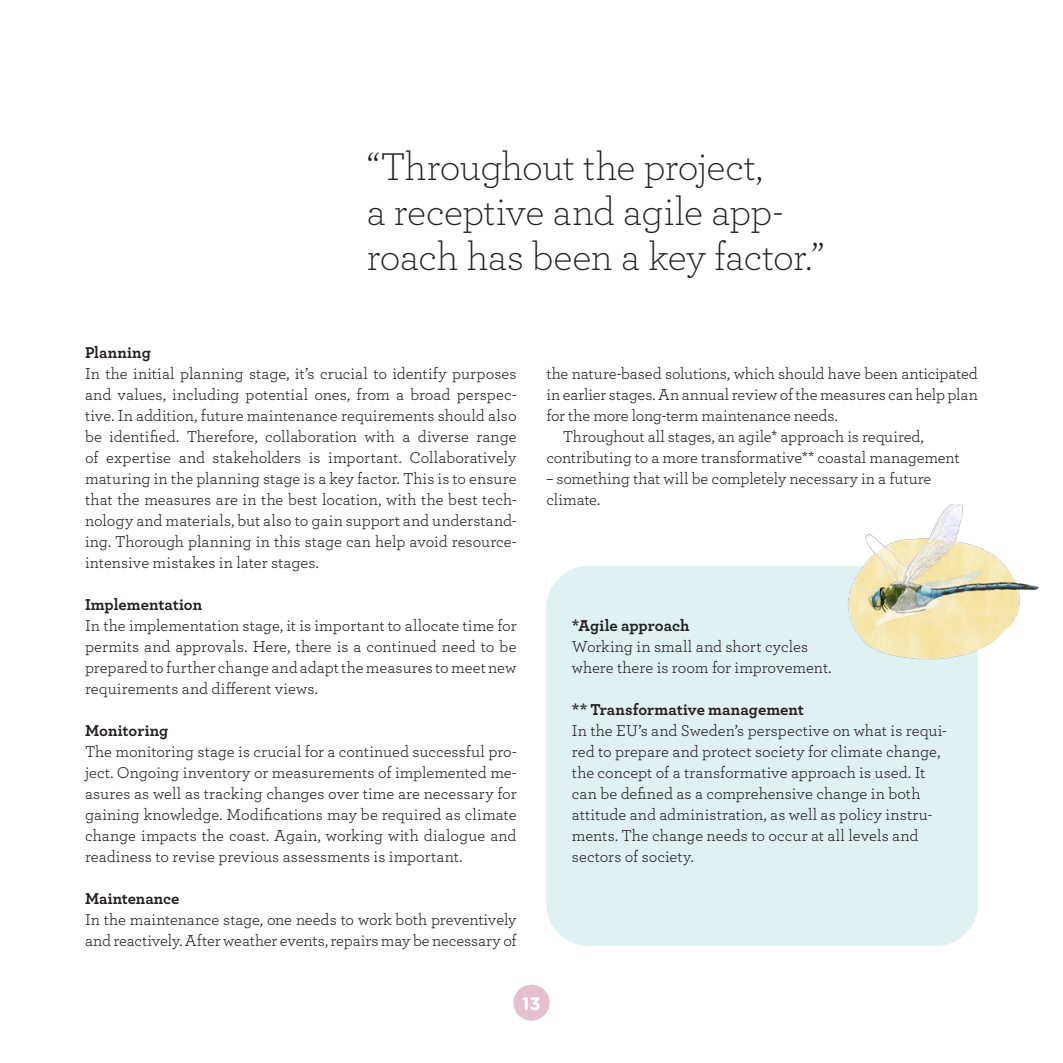
<style>
.page{position:relative;width:1063px;height:1063px;background:#fff}
.page>*{position:absolute;margin:0;border:0;box-sizing:border-box;transform-origin:0 0}
.t1{font:300 40.5px/45px "Archer";letter-spacing:-.015em;color:#231f20}
.t2{font:700 18px "Gotham Rounded";color:#fff}
.Archer_marginaljusterat{font:16.5px/21px "Archer";color:#231f20;text-align:justify}
.Indrag_Archer{font:16.5px/21px "Archer";letter-spacing:-.01em;color:#231f20}
.Archer_marginaljusterat-2{font:700 16.5px "Archer";color:#231f20}
.Archer_bröd{font:700 16.5px "Archer";color:#231f20}
</style>
<div class="page">
<div style="left:513px;top:985px;width:37px;height:36px;background:#e5c0cf;border-radius:50%"></div>
<div style="left:546px;top:566px;width:432px;height:380px;background:#e0f1f2;border-radius:43px"></div>
<img style="left:848px;top:505px;width:191px;height:155px">
<h1 class="t1" style="left:367px;top:143px;width:459px">“Throughout the project,<br>a receptive and agile app&shy;roach has been a key factor.”</h1>
<p class="Archer_marginaljusterat-2" style="left:85px;top:340px;width:67px">Planning</p>
<p class="Archer_marginaljusterat" style="left:85px;top:362px;width:433px">In the initial planning stage, it’s crucial to identify purposes and values, including potential ones, from a broad perspec&shy;tive. In addition, future maintenance requirements should also be identified. Therefore, collaboration with a diverse range of expertise and stakeholders is important. Collaboratively maturing in the planning stage is a key factor. This is to ensure that the measures are in the best location, with the best tech&shy;nology and materials, but also to gain support and understand&shy;ing. Thorough planning in this stage can help avoid resource&shy;intensive mistakes in later stages.</p>
<p class="Archer_bröd" style="left:85px;top:592px;width:119px">Implementation</p>
<p class="Archer_marginaljusterat" style="left:85px;top:614px;width:433px">In the implementation stage, it is important to allocate time for permits and approvals. Here, there is a continued need to be prepared to further change and adapt the measures to meet new requirements and different views.</p>
<p class="Archer_marginaljusterat-2" style="left:85px;top:718px;width:85px">Monitoring</p>
<p class="Archer_marginaljusterat" style="left:85px;top:740px;width:433px">The monitoring stage is crucial for a continued successful pro&shy;ject. Ongoing inventory or measurements of implemented me&shy;asures as well as tracking changes over time are necessary for gaining knowledge. Modifications may be required as climate change impacts the coast. Again, working with dialogue and readiness to revise previous assessments is important.</p>
<p class="Archer_marginaljusterat-2" style="left:85px;top:886px;width:96px">Maintenance</p>
<p class="Archer_marginaljusterat" style="left:85px;top:908px;width:433px">In the maintenance stage, one needs to work both preventively and reactively. After weather events, repairs may be necessary of</p>
<p class="Archer_marginaljusterat" style="left:546px;top:362px;width:433px">the nature-based solutions, which should have been anticipated in earlier stages. An annual review of the measures can help plan for the more long-term maintenance needs.</p>
<p class="Indrag_Archer" style="left:546px;top:425px;width:415px;text-indent:16px">Throughout all stages, an agile* approach is required, contributing to a more transformative** coastal management</p>
<p class="Indrag_Archer" style="left:546px;top:467px;width:387px">– something that will be completely necessary in a future climate.</p>
<p class="Archer_marginaljusterat-2" style="left:572px;top:613px;width:119px">*Agile approach</p>
<p class="Archer_marginaljusterat" style="left:572px;top:635px;width:261px">Working in small and short cycles where there is room for improvement.</p>
<p class="Archer_marginaljusterat-2" style="left:572px;top:697px;width:234px">** Transformative management</p>
<p class="Archer_marginaljusterat" style="left:572px;top:719px;width:376px;text-align:left">In the EU’s and Sweden’s perspective on what is requi&shy;red to prepare and protect society for climate change, the concept of a transformative approach is used. It can be defined as a comprehensive change in both attitude and administration, as well as policy instru&shy;ments. The change needs to occur at all levels and sectors of society.</p>
<p class="t2" style="left:522px;top:990px;width:20px">13</p>
</div>
